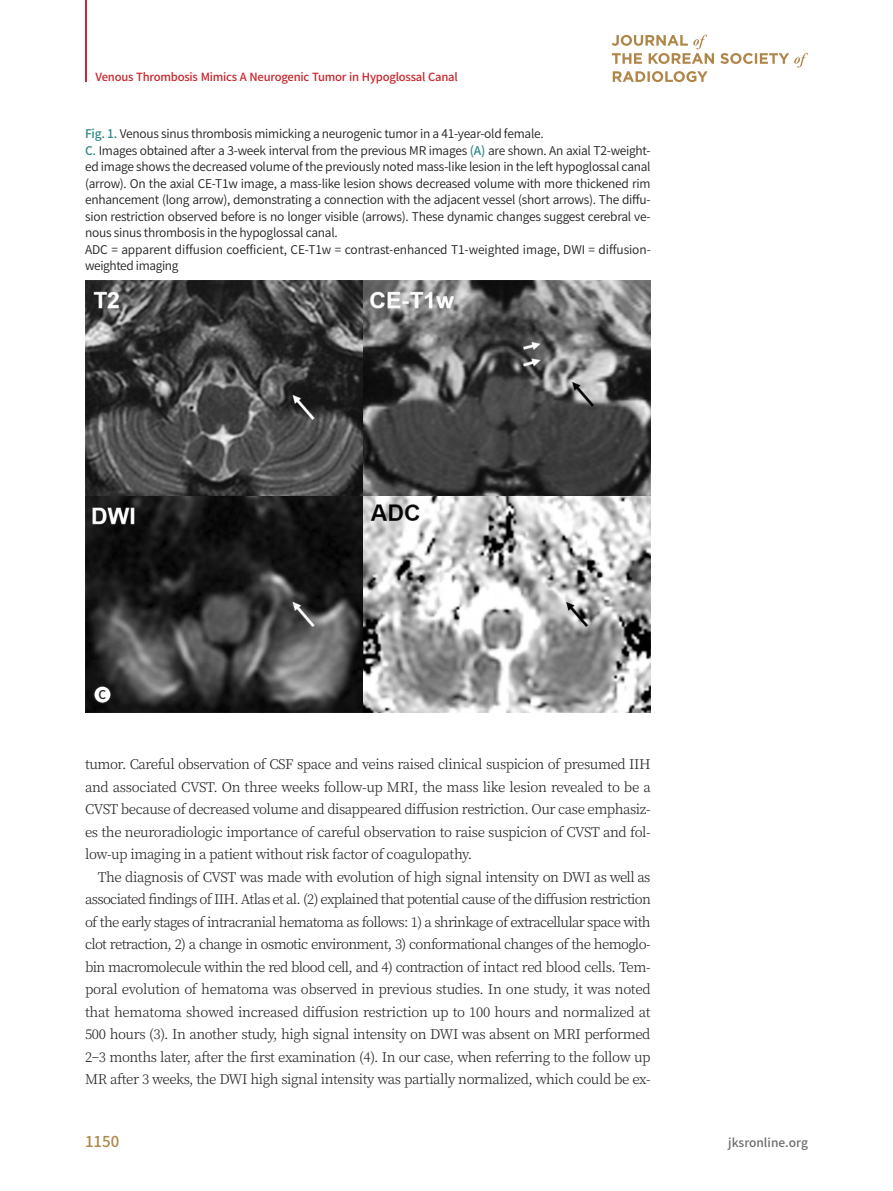
<style>
.page{position:relative;width:893px;height:1191px;background:#fff}
.page>*{position:absolute;margin:0;border:0;box-sizing:border-box;transform-origin:0 0}
.t1{font:500 15px "Noto Sans CJ Kkr";color:#b08548}
.영문본문{font:300 13.5px/22.5px "Noto Serif CJ Kkr";letter-spacing:-.03em;color:#231f20;text-align:justify}
.그림제목1{font:600 12px/16.5px "Noto Sans CJ Kkr";letter-spacing:-.02em;color:#231f20;text-align:justify}
.그림제목{font:600 12px "Noto Sans CJ Kkr";letter-spacing:-.02em;color:#231f20}
.t2{font:500 12px "Noto Sans CJ Kkr";color:#6c6d70}
.캡션{font:500 12px "Noto Sans CJ Kkr";color:#231f20}
.t3{font:500 11.25px "Noto Sans CJ Kkr";letter-spacing:-.02em;color:#c8242b}
.s1{font-weight:500;color:#328886}
</style>
<div class="page">
<hr style="left:85px;top:0;width:2px;height:82px;background:#c8242b">
<svg style="left:612px;top:35px;width:196px;height:47px"></svg>
<img style="left:85px;top:280px;width:566px;height:432px">
<div style="left:94px;top:686px;width:17px;height:17px;background:#fff;border-radius:50%"></div>
<div style="left:94px;top:686px;width:17px;height:17px;border:1px solid #231f20;border-radius:50%"></div>
<p class="t3" style="left:96px;top:70px;width:364px">Venous Thrombosis Mimics A Neurogenic Tumor in Hypoglossal Canal</p>
<p class="그림제목" style="left:85px;top:127px;width:460px"><span class="s1">Fig. 1.</span> Venous sinus thrombosis mimicking a neurogenic tumor in a 41-year-old female.</p>
<p class="그림제목1" style="left:85px;top:142px;width:567px"><span class="s1">C.</span> Images obtained after a 3-week interval from the previous MR images <span class="s1">(A)</span> are shown. An axial T2-weight&shy;ed image shows the decreased volume of the previously noted mass-like lesion in the left hypoglossal canal (arrow). On the axial CE-T1w image, a mass-like lesion shows decreased volume with more thickened rim enhancement (long arrow), demonstrating a connection with the adjacent vessel (short arrows). The diffu&shy;sion restriction observed before is no longer visible (arrows). These dynamic changes suggest cerebral ve&shy;nous sinus thrombosis in the hypoglossal canal.</p>
<p class="그림제목1" style="left:85px;top:241px;width:567px">ADC = apparent diffusion coefficient, CE-T1w = contrast-enhanced T1-weighted image, DWI = diffusion&shy;weighted imaging</p>
<p class="캡션" style="left:99px;top:688px;width:9px">C</p>
<p class="영문본문" style="left:85px;top:753px;width:567px">tumor. Careful observation of CSF space and veins raised clinical suspicion of presumed IIH and associated CVST. On three weeks follow-up MRI, the mass like lesion revealed to be a CVST because of decreased volume and disappeared diffusion restriction. Our case emphasiz&shy;es the neuroradiologic importance of careful observation to raise suspicion of CVST and fol&shy;low-up imaging in a patient without risk factor of coagulopathy.</p>
<p class="영문본문" style="left:85px;top:865px;width:567px;text-indent:13px">The diagnosis of CVST was made with evolution of high signal intensity on DWI as well as associated findings of IIH. Atlas et al. (2) explained that potential cause of the diffusion restriction of the early stages of intracranial hematoma as follows: 1) a shrinkage of extracellular space with clot retraction, 2) a change in osmotic environment, 3) conformational changes of the hemoglo&shy;bin macromolecule within the red blood cell, and 4) contraction of intact red blood cells. Tem&shy;poral evolution of hematoma was observed in previous studies. In one study, it was noted that hematoma showed increased diffusion restriction up to 100 hours and normalized at 500 hours (3). In another study, high signal intensity on DWI was absent on MRI performed 2–3 months later, after the first examination (4). In our case, when referring to the follow up MR after 3 weeks, the DWI high signal intensity was partially normalized, which could be ex-</p>
<p class="t1" style="left:85px;top:1132px;width:36px">1150</p>
<p class="t2" style="left:728px;top:1135px;width:81px">jksronline.org</p>
</div>
